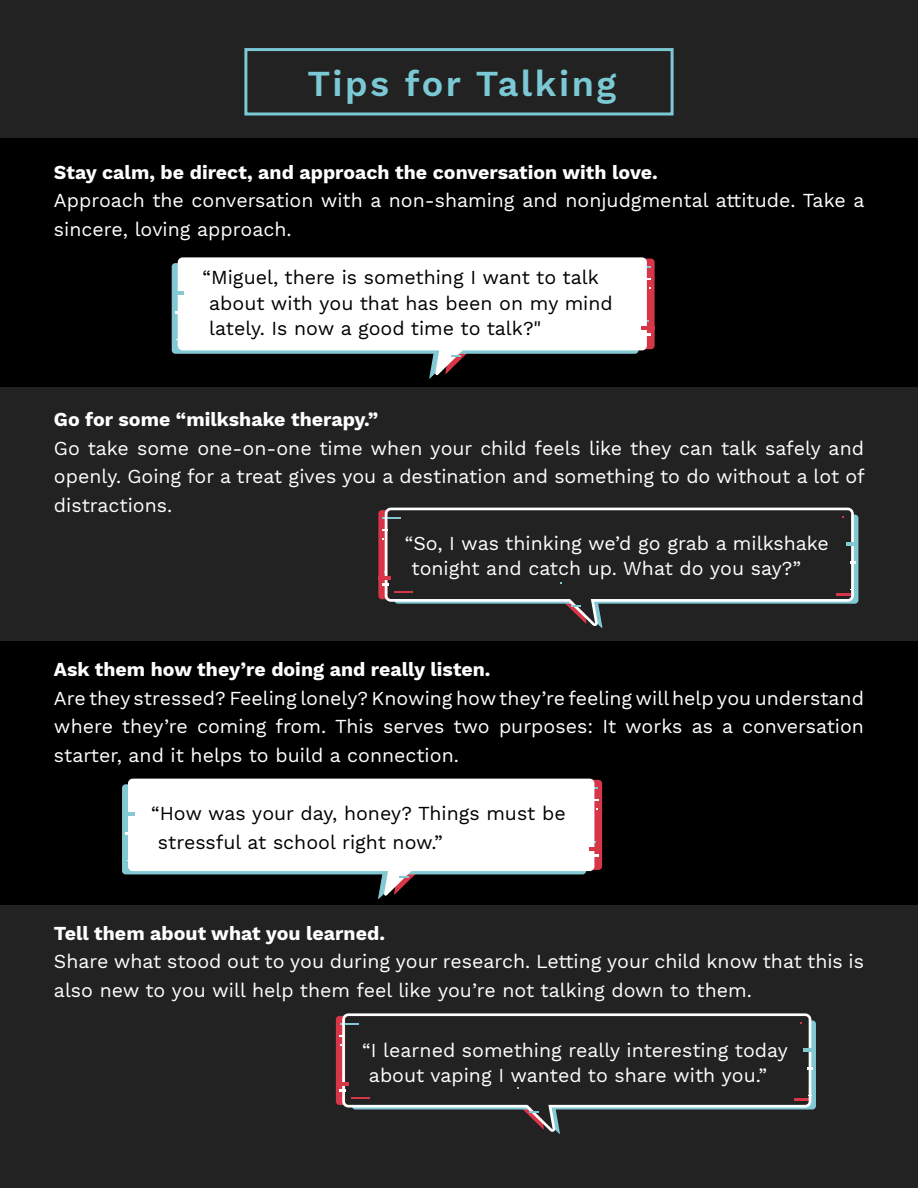
<style>
.page{position:relative;width:918px;height:1188px;background:#222}
.page>*{position:absolute;margin:0;border:0;box-sizing:border-box;transform-origin:0 0}
.t1{font:600 36px "Work Sans";letter-spacing:.07em;color:#7bc9d4}
.t2{font:19.5px/28.5px "Work Sans";color:#fff}
.t3{font:19.5px/25.5px "Work Sans";color:#000}
.t4{font:700 19.5px "Work Sans";color:#fff}
</style>
<div class="page">
<div style="left:0;top:138px;width:918px;height:249px;background:#000"></div>
<div style="left:0;top:642px;width:918px;height:263px;background:#000"></div>
<div style="left:244px;top:48px;width:430px;height:68px;border:3px solid #7bc9d4"></div>
<svg style="left:172px;top:259px;width:483px;height:120px"></svg>
<svg style="left:122px;top:780px;width:480px;height:119px"></svg>
<svg style="left:378px;top:510px;width:480px;height:118px"></svg>
<svg style="left:342px;top:1013px;width:468px;height:3px"></svg>
<svg style="left:336px;top:1016px;width:480px;height:118px"></svg>
<hr style="left:336px;top:1082px;width:13px;height:4px;background:#d63647">
<hr style="left:803px;top:1048px;width:11px;height:4px;background:#82c9d4">
<h1 class="t1" style="left:308px;top:57px;width:310px">Tips for Talking</h1>
<p class="t4" style="left:54px;top:161px;width:605px">Stay calm, be direct, and approach the conversation with love.</p>
<p class="t2" style="left:54px;top:187px;width:812px">Approach the conversation with a non-shaming and nonjudgmental attitude. Take a sincere, loving approach.</p>
<p class="t3" style="left:209px;top:266px;width:405px;text-indent:-7px">“Miguel, there is something I want to talk about with you that has been on my mind lately. Is now a good time to talk?"</p>
<p class="t4" style="left:54px;top:408px;width:326px">Go for some “milkshake therapy.”</p>
<p class="t2" style="left:54px;top:435px;width:812px;text-align:justify">Go take some one-on-one time when your child feels like they can talk safely and openly. Going for a treat gives you a destination and something to do without a lot of distractions.</p>
<p class="t2" style="left:412px;top:531px;width:419px;line-height:25.5px;text-indent:-7px">“So, I was thinking we’d go grab a milkshake tonight and catch up. What do you say?”</p>
<p class="t4" style="left:54px;top:658px;width:438px">Ask them how they’re doing and really listen.</p>
<p class="t2" style="left:54px;top:685px;width:812px;text-align:justify">Are they stressed? Feeling lonely? Knowing how they’re feeling will help you understand where they’re coming from. This serves two purposes: It works as a conversation starter, and it helps to build a connection.</p>
<p class="t3" style="left:158px;top:800px;width:409px;line-height:28.5px;text-indent:-7px">“How was your day, honey? Things must be stressful at school right now.”</p>
<p class="t4" style="left:54px;top:922px;width:333px">Tell them about what you learned.</p>
<p class="t2" style="left:54px;top:948px;width:812px">Share what stood out to you during your research. Letting your child know that this is also new to you will help them feel like you’re not talking down to them.</p>
<p class="t2" style="left:369px;top:1038px;width:421px;line-height:25.5px;text-indent:-7px">“I learned something really interesting today about vaping I wanted to share with you.”</p>
</div>
